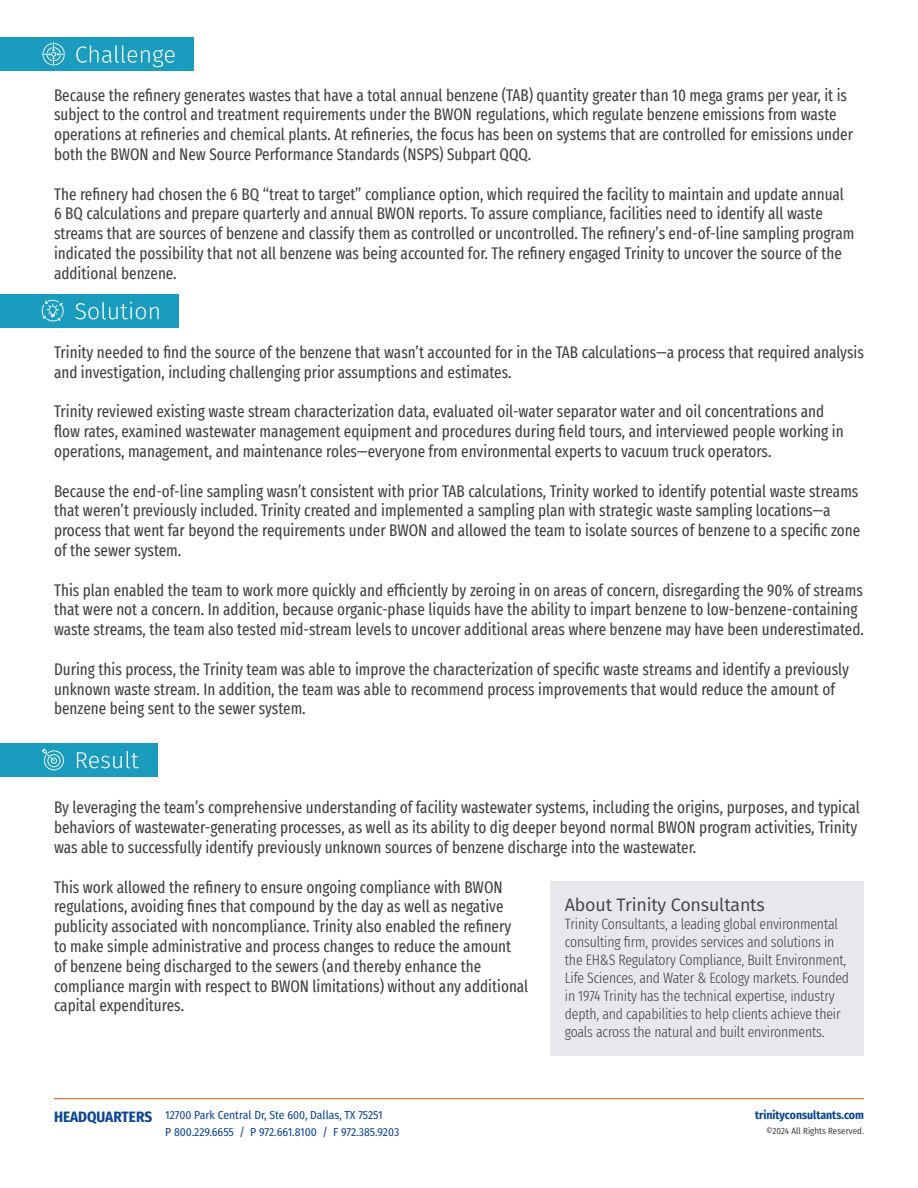
<style>
.page{position:relative;width:918px;height:1188px;background:#fff}
.page>*{position:absolute;margin:0;border:0;box-sizing:border-box;transform-origin:0 0}
.About_Trinity_titile{font:18px "Fira Sans";letter-spacing:-.01em;color:#414142}
.Case_Study_Body_Copy{font:extra-condensed 16.5px/19.8px "Fira Sans";color:#414142}
.About_Trinity_copy{font:300 extra-condensed 15px/18px "Fira Sans";letter-spacing:-.01em;color:#414142}
.t1{font:11.7px/16.5px "Fira Sans Condensed";color:#094592}
.t2{font:700 11.7px "Fira Sans Condensed";color:#094592}
.t3{font:9px "Fira Sans Condensed";color:#414142}
.s1{font-weight:700;font-size:15px}
</style>
<div class="page">
<hr style="left:54px;top:1098px;width:810px;height:1px;background:#f06222">
<div style="left:551px;top:882px;width:313px;height:174px;background:#e6e8eb"></div>
<div style="left:0;top:743px;width:157px;height:33px;background:#199cbe"></div>
<svg style="left:42px;top:748px;width:22px;height:22px"></svg>
<svg style="left:77px;top:751px;width:62px;height:17px"></svg>
<div style="left:0;top:294px;width:179px;height:33px;background:#199cbe"></div>
<svg style="left:42px;top:300px;width:22px;height:21px"></svg>
<svg style="left:75px;top:302px;width:84px;height:17px"></svg>
<div style="left:0;top:37px;width:194px;height:34px;background:#199cbe"></div>
<svg style="left:42px;top:42px;width:23px;height:24px"></svg>
<svg style="left:76px;top:45px;width:98px;height:22px"></svg>
<p class="Case_Study_Body_Copy" style="left:54px;top:84px;width:801px">Because the refinery generates wastes that have a total annual benzene (TAB) quantity greater than 10 mega grams per year, it is subject to the control and treatment requirements under the BWON regulations, which regulate benzene emissions from waste operations at refineries and chemical plants. At refineries, the focus has been on systems that are controlled for emissions under both the BWON and New Source Performance Standards (NSPS) Subpart QQQ.</p>
<p class="Case_Study_Body_Copy" style="left:54px;top:183px;width:802px">The refinery had chosen the 6 BQ “treat to target” compliance option, which required the facility to maintain and update annual 6 BQ calculations and prepare quarterly and annual BWON reports. To assure compliance, facilities need to identify all waste streams that are sources of benzene and classify them as controlled or uncontrolled. The refinery’s end-of-line sampling program indicated the possibility that not all benzene was being accounted for. The refinery engaged Trinity to uncover the source of the additional benzene.</p>
<p class="Case_Study_Body_Copy" style="left:54px;top:342px;width:811px">Trinity needed to find the source of the benzene that wasn’t accounted for in the TAB calculations—a process that required analysis and investigation, including challenging prior assumptions and estimates.</p>
<p class="Case_Study_Body_Copy" style="left:54px;top:401px;width:791px">Trinity reviewed existing waste stream characterization data, evaluated oil-water separator water and oil concentrations and flow rates, examined wastewater management equipment and procedures during field tours, and interviewed people working in operations, management, and maintenance roles—everyone from environmental experts to vacuum truck operators.</p>
<p class="Case_Study_Body_Copy" style="left:54px;top:480px;width:808px">Because the end-of-line sampling wasn’t consistent with prior TAB calculations, Trinity worked to identify potential waste streams that weren’t previously included. Trinity created and implemented a sampling plan with strategic waste sampling locations—a process that went far beyond the requirements under BWON and allowed the team to isolate sources of benzene to a specific zone of the sewer system.</p>
<p class="Case_Study_Body_Copy" style="left:54px;top:579px;width:812px">This plan enabled the team to work more quickly and efficiently by zeroing in on areas of concern, disregarding the 90% of streams that were not a concern. In addition, because organic-phase liquids have the ability to impart benzene to low-benzene-containing waste streams, the team also tested mid-stream levels to uncover additional areas where benzene may have been underestimated.</p>
<p class="Case_Study_Body_Copy" style="left:54px;top:659px;width:796px">During this process, the Trinity team was able to improve the characterization of specific waste streams and identify a previously unknown waste stream. In addition, the team was able to recommend process improvements that would reduce the amount of benzene being sent to the sewer system.</p>
<p class="Case_Study_Body_Copy" style="left:54px;top:797px;width:807px">By leveraging the team’s comprehensive understanding of facility wastewater systems, including the origins, purposes, and typical behaviors of wastewater-generating processes, as well as its ability to dig deeper beyond normal BWON program activities, Trinity was able to successfully identify previously unknown sources of benzene discharge into the wastewater.</p>
<p class="Case_Study_Body_Copy" style="left:54px;top:876px;width:476px">This work allowed the refinery to ensure ongoing compliance with BWON regulations, avoiding fines that compound by the day as well as negative publicity associated with noncompliance. Trinity also enabled the refinery to make simple administrative and process changes to reduce the amount<br>of benzene being discharged to the sewers (and thereby enhance the compliance margin with respect to BWON limitations) without any additional capital expenditures.</p>
<p class="About_Trinity_titile" style="left:565px;top:891px;width:202px">About Trinity Consultants</p>
<p class="About_Trinity_copy" style="left:565px;top:915px;width:286px">Trinity Consultants, a leading global environmental consulting firm, provides services and solutions in the EH&amp;S Regulatory Compliance, Built Environment, Life Sciences, and Water &amp; Ecology markets. Founded in 1974 Trinity has the technical expertise, industry depth, and capabilities to help clients achieve their goals across the natural and built environments.</p>
<p class="t1" style="left:165px;top:1106px;width:236px;text-indent:-111px"><span class="s1">HEADQUARTERS</span> 12700 Park Central Dr, Ste 600, Dallas, TX 75251<br>P 800.229.6655 / P 972.661.8100 / F 972.385.9203</p>
<p class="t2" style="left:755px;top:1105px;width:110px">trinityconsultants.com</p>
<p class="t3" style="left:766px;top:1124px;width:99px">©2024 All Rights Reserved.</p>
</div>
